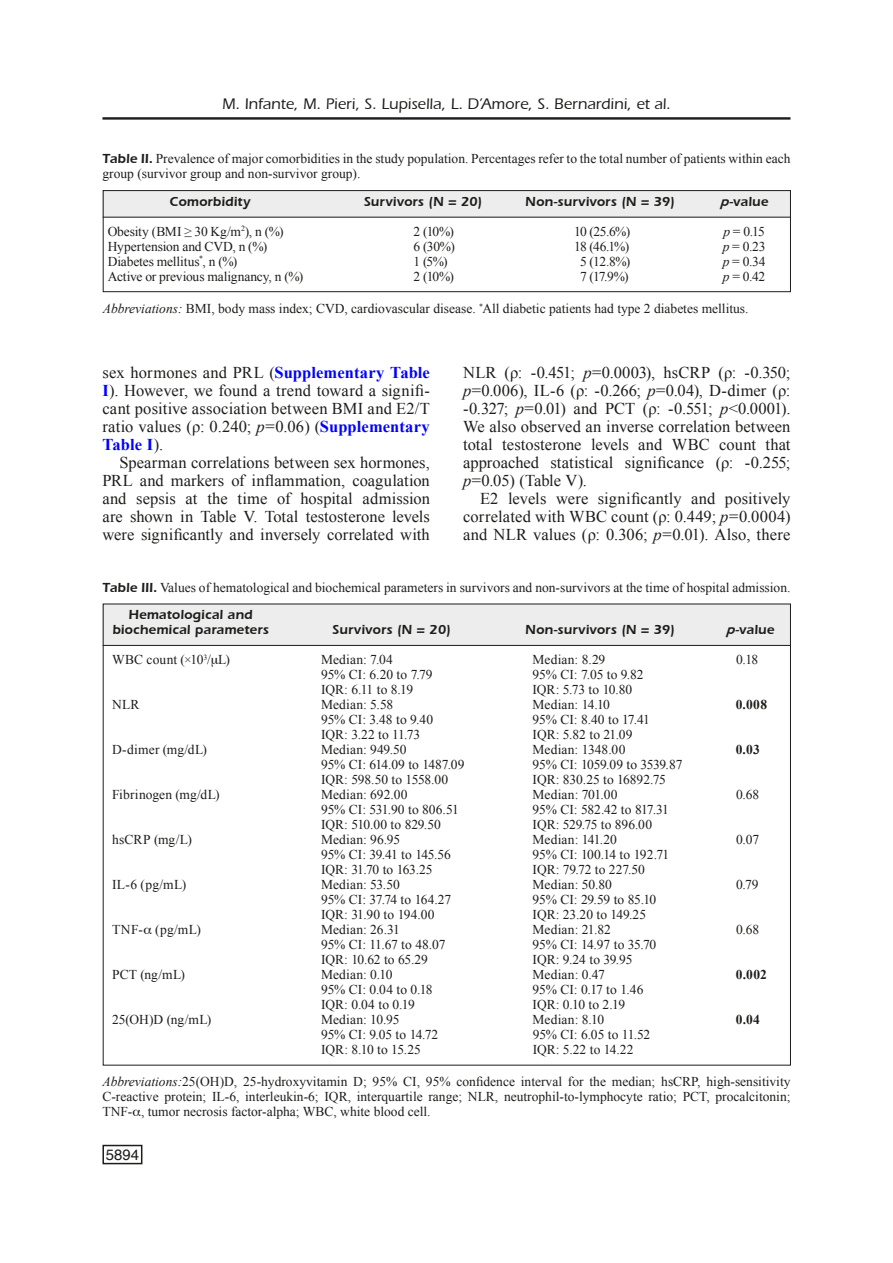
<style>
.page{position:relative;width:893px;height:1263px;background:#fff}
.page>*{position:absolute;margin:0;border:0;box-sizing:border-box;transform-origin:0 0}
.t1{font:16.5px/18px "Times New Roman";letter-spacing:.005em;color:#1d1d1b;text-align:justify}
.t2{font:500 15.75px "Eras";letter-spacing:.005em;color:#1d1d1b}
.t3{font:15px "Helvetica";color:#1d1d1b}
.t4{font:13.5px/15px "Times New Roman";color:#1d1d1b;text-align:justify}
.t5{font:13.5px/15px "Eras Demi";letter-spacing:.01em;color:#1d1d1b;text-align:center}
.t6{font:13.5px "Times New Roman";letter-spacing:-.02em;color:#1d1d1b}
.t7{font:700 13.5px "Times New Roman";letter-spacing:.02em;color:#1d1d1b}
.t8{font:13.5px "Times New Roman";letter-spacing:.02em;color:#1d1d1b}
.s1{font-family:"Eras Demi"}
.s2{font-style:italic}
.s3{font-weight:700;color:#00f}
</style>
<div class="page">
<hr style="left:102px;top:117px;width:688px;height:3px;background:#1d1d1b">
<div style="left:102px;top:1145px;width:40px;height:19px;border:2px solid #1d1d1b"></div>
<div style="left:103px;top:604px;width:688px;height:41px;background:#ededed"></div>
<hr style="left:103px;top:645px;width:688px;height:1px;background:#1d1d1b">
<div style="left:103px;top:191px;width:688px;height:27px;background:#ededed"></div>
<div style="left:103px;top:190px;width:688px;height:102px;border:1px solid #1d1d1b"></div>
<hr style="left:103px;top:217px;width:688px;height:1px;background:#1d1d1b">
<p class="t2" style="left:222px;top:95px;width:450px">M. Infante, M. Pieri, S. Lupisella, L. D’Amore, S. Bernardini, et al.</p>
<p class="t4" style="left:102px;top:151px;width:689px"><span class="s1">Table II.</span> Prevalence of major comorbidities in the study population. Percentages refer to the total number of patients within each group (survivor group and non-survivor group).</p>
<p class="t5" style="left:170px;top:194px;width:82px">Comorbidity</p>
<p class="t5" style="left:364px;top:194px;width:120px">Survivors (N = 20)</p>
<p class="t5" style="left:525px;top:194px;width:151px">Non-survivors (N = 39)</p>
<p class="t5" style="left:720px;top:194px;width:50px"><span class="s2">p</span>-value</p>
<p class="t4" style="left:108px;top:224px;width:177px">Obesity (BMI ≥ 30 Kg/m<sup>2</sup>), n (%)</p>
<p class="t4" style="left:413px;top:224px;width:42px">2 (10%)</p>
<p class="t4" style="left:574px;top:224px;width:58px">10 (25.6%)</p>
<p class="t4" style="left:723px;top:224px;width:43px"><span class="s2">p</span> = 0.15</p>
<p class="t4" style="left:108px;top:239px;width:161px">Hypertension and CVD, n (%)</p>
<p class="t4" style="left:413px;top:239px;width:43px">6 (30%)</p>
<p class="t4" style="left:574px;top:239px;width:56px">18 (46.1%)</p>
<p class="t4" style="left:723px;top:239px;width:44px"><span class="s2">p</span> = 0.23</p>
<p class="t4" style="left:108px;top:254px;width:131px">Diabetes mellitus<sup>*</sup>, n (%)</p>
<p class="t4" style="left:413px;top:254px;width:36px">1 (5%)</p>
<p class="t4" style="left:580px;top:254px;width:52px">5 (12.8%)</p>
<p class="t4" style="left:723px;top:254px;width:44px"><span class="s2">p</span> = 0.34</p>
<p class="t4" style="left:108px;top:269px;width:197px">Active or previous malignancy, n (%)</p>
<p class="t4" style="left:413px;top:269px;width:42px">2 (10%)</p>
<p class="t4" style="left:580px;top:269px;width:50px">7 (17.9%)</p>
<p class="t4" style="left:723px;top:269px;width:44px"><span class="s2">p</span> = 0.42</p>
<p class="t4" style="left:103px;top:301px;width:647px"><span class="s2">Abbreviations:</span> BMI, body mass index; CVD, cardiovascular disease. <sup>*</sup>All diabetic patients had type 2 diabetes mellitus.</p>
<p class="t1" style="left:463px;top:363px;width:329px">NLR (ρ: -0.451; <span class="s2">p</span>=0.0003), hsCRP (ρ: -0.350; <span class="s2">p</span>=0.006), IL-6 (ρ: -0.266; <span class="s2">p</span>=0.04), D-dimer (ρ: -0.327; <span class="s2">p</span>=0.01) and PCT (ρ: -0.551; <span class="s2">p</span>&lt;0.0001).<br>We also observed an inverse correlation between total testosterone levels and WBC count that approached statistical significance (ρ: -0.255; <span class="s2">p</span>=0.05) (Table V).</p>
<p class="t1" style="left:463px;top:489px;width:329px;text-indent:17px">E2 levels were significantly and positively correlated with WBC count (ρ: 0.449; <span class="s2">p</span>=0.0004) and NLR values (ρ: 0.306; <span class="s2">p</span>=0.01). Also, there</p>
<p class="t4" style="left:102px;top:579px;width:689px"><span class="s1">Table III.</span> Values of hematological and biochemical parameters in survivors and non-survivors at the time of hospital admission.</p>
<p class="t5" style="left:112px;top:607px;width:158px">Hematological and biochemical parameters</p>
<p class="t1" style="left:102px;top:363px;width:329px">sex hormones and PRL (<span class="s3">Supplementary Table I</span>). However, we found a trend toward a signifi&shy;cant positive association between BMI and E2/T ratio values (ρ: 0.240; <span class="s2">p</span>=0.06) (<span class="s3">Supplementary Table I</span>).</p>
<p class="t1" style="left:102px;top:453px;width:329px;text-indent:17px">Spearman correlations between sex hormones, PRL and markers of inflammation, coagulation and sepsis at the time of hospital admission are shown in Table V. Total testosterone levels were significantly and inversely correlated with</p>
<p class="t5" style="left:332px;top:622px;width:120px">Survivors (N = 20)</p>
<p class="t5" style="left:525px;top:622px;width:151px">Non-survivors (N = 39)</p>
<p class="t5" style="left:726px;top:622px;width:50px"><span class="s2">p</span>-value</p>
<p class="t4" style="left:112px;top:652px;width:120px">WBC count (×10<sup>3</sup>/ L)</p>
<p class="t4" style="left:321px;top:652px;width:73px">Median: 7.04</p>
<p class="t4" style="left:533px;top:652px;width:74px">Median: 8.29</p>
<p class="t4" style="left:736px;top:652px;width:24px">0.18</p>
<p class="t4" style="left:321px;top:667px;width:113px">95% CI: 6.20 to 7.79</p>
<p class="t4" style="left:533px;top:667px;width:113px">95% CI: 7.05 to 9.82</p>
<p class="t4" style="left:321px;top:682px;width:94px">IQR: 6.11 to 8.19</p>
<p class="t4" style="left:533px;top:682px;width:101px">IQR: 5.73 to 10.80</p>
<p class="t4" style="left:112px;top:697px;width:29px">NLR</p>
<p class="t4" style="left:321px;top:697px;width:74px">Median: 5.58</p>
<p class="t4" style="left:533px;top:697px;width:79px">Median: 14.10</p>
<p class="t7" style="left:736px;top:695px;width:33px">0.008</p>
<p class="t4" style="left:321px;top:712px;width:113px">95% CI: 3.48 to 9.40</p>
<p class="t4" style="left:533px;top:712px;width:119px">95% CI: 8.40 to 17.41</p>
<p class="t4" style="left:321px;top:727px;width:101px">IQR: 3.22 to 11.73</p>
<p class="t4" style="left:533px;top:727px;width:101px">IQR: 5.82 to 21.09</p>
<p class="t8" style="left:112px;top:741px;width:96px">D-dimer (mg/dL)</p>
<p class="t4" style="left:321px;top:742px;width:87px">Median: 949.50</p>
<p class="t4" style="left:533px;top:742px;width:94px">Median: 1348.00</p>
<p class="t7" style="left:736px;top:740px;width:26px">0.03</p>
<p class="t4" style="left:321px;top:757px;width:145px">95% CI: 614.09 to 1487.09</p>
<p class="t4" style="left:533px;top:757px;width:151px">95% CI: 1059.09 to 3539.87</p>
<p class="t4" style="left:321px;top:772px;width:129px">IQR: 598.50 to 1558.00</p>
<p class="t4" style="left:533px;top:772px;width:135px">IQR: 830.25 to 16892.75</p>
<p class="t4" style="left:112px;top:787px;width:109px">Fibrinogen (mg/dL)</p>
<p class="t4" style="left:321px;top:787px;width:88px">Median: 692.00</p>
<p class="t4" style="left:533px;top:787px;width:86px">Median: 701.00</p>
<p class="t4" style="left:736px;top:787px;width:25px">0.68</p>
<p class="t4" style="left:321px;top:802px;width:139px">95% CI: 531.90 to 806.51</p>
<p class="t4" style="left:533px;top:802px;width:138px">95% CI: 582.42 to 817.31</p>
<p class="t4" style="left:321px;top:817px;width:121px">IQR: 510.00 to 829.50</p>
<p class="t4" style="left:533px;top:817px;width:121px">IQR: 529.75 to 896.00</p>
<p class="t4" style="left:112px;top:832px;width:81px">hsCRP (mg/L)</p>
<p class="t4" style="left:321px;top:832px;width:81px">Median: 96.95</p>
<p class="t4" style="left:533px;top:832px;width:86px">Median: 141.20</p>
<p class="t4" style="left:736px;top:832px;width:25px">0.07</p>
<p class="t6" style="left:321px;top:846px;width:131px">95% CI: 39.41 to 145.56</p>
<p class="t4" style="left:533px;top:847px;width:138px">95% CI: 100.14 to 192.71</p>
<p class="t4" style="left:321px;top:862px;width:113px">IQR: 31.70 to 163.25</p>
<p class="t4" style="left:533px;top:862px;width:114px">IQR: 79.72 to 227.50</p>
<p class="t4" style="left:112px;top:877px;width:76px">IL-6 (pg/mL)</p>
<p class="t4" style="left:321px;top:877px;width:80px">Median: 53.50</p>
<p class="t4" style="left:533px;top:877px;width:81px">Median: 50.80</p>
<p class="t4" style="left:736px;top:877px;width:24px">0.79</p>
<p class="t4" style="left:321px;top:892px;width:132px">95% CI: 37.74 to 164.27</p>
<p class="t4" style="left:533px;top:892px;width:125px">95% CI: 29.59 to 85.10</p>
<p class="t4" style="left:321px;top:907px;width:115px">IQR: 31.90 to 194.00</p>
<p class="t4" style="left:533px;top:907px;width:115px">IQR: 23.20 to 149.25</p>
<p class="t4" style="left:112px;top:922px;width:90px">TNF- (pg/mL)</p>
<p class="t4" style="left:321px;top:922px;width:80px">Median: 26.31</p>
<p class="t4" style="left:533px;top:922px;width:80px">Median: 21.82</p>
<p class="t4" style="left:736px;top:922px;width:25px">0.68</p>
<p class="t4" style="left:321px;top:937px;width:126px">95% CI: 11.67 to 48.07</p>
<p class="t4" style="left:533px;top:937px;width:125px">95% CI: 14.97 to 35.70</p>
<p class="t4" style="left:321px;top:952px;width:108px">IQR: 10.62 to 65.29</p>
<p class="t4" style="left:533px;top:952px;width:101px">IQR: 9.24 to 39.95</p>
<p class="t4" style="left:112px;top:967px;width:74px">PCT (ng/mL)</p>
<p class="t4" style="left:321px;top:967px;width:73px">Median: 0.10</p>
<p class="t4" style="left:533px;top:967px;width:74px">Median: 0.47</p>
<p class="t7" style="left:736px;top:965px;width:33px">0.002</p>
<p class="t4" style="left:321px;top:982px;width:113px">95% CI: 0.04 to 0.18</p>
<p class="t4" style="left:533px;top:982px;width:112px">95% CI: 0.17 to 1.46</p>
<p class="t4" style="left:321px;top:997px;width:95px">IQR: 0.04 to 0.19</p>
<p class="t4" style="left:533px;top:997px;width:94px">IQR: 0.10 to 2.19</p>
<p class="t4" style="left:112px;top:1012px;width:101px">25(OH)D (ng/mL)</p>
<p class="t4" style="left:321px;top:1012px;width:80px">Median: 10.95</p>
<p class="t4" style="left:533px;top:1012px;width:73px">Median: 8.10</p>
<p class="t7" style="left:736px;top:1010px;width:26px">0.04</p>
<p class="t4" style="left:321px;top:1027px;width:119px">95% CI: 9.05 to 14.72</p>
<p class="t4" style="left:533px;top:1027px;width:119px">95% CI: 6.05 to 11.52</p>
<p class="t4" style="left:321px;top:1042px;width:101px">IQR: 8.10 to 15.25</p>
<p class="t4" style="left:533px;top:1042px;width:102px">IQR: 5.22 to 14.22</p>
<p class="t4" style="left:102px;top:1074px;width:689px"><span class="s2">Abbreviations:</span>25(OH)D, 25-hydroxyvitamin D; 95% CI, 95% confidence interval for the median; hsCRP, high-sensitivity C-reactive protein; IL-6, interleukin-6; IQR, interquartile range; NLR, neutrophil-to-lymphocyte ratio; PCT, procalcitonin; TNF- , tumor necrosis factor-alpha; WBC, white blood cell.</p>
<p class="t3" style="left:106px;top:1143px;width:35px">5894</p>
</div>
